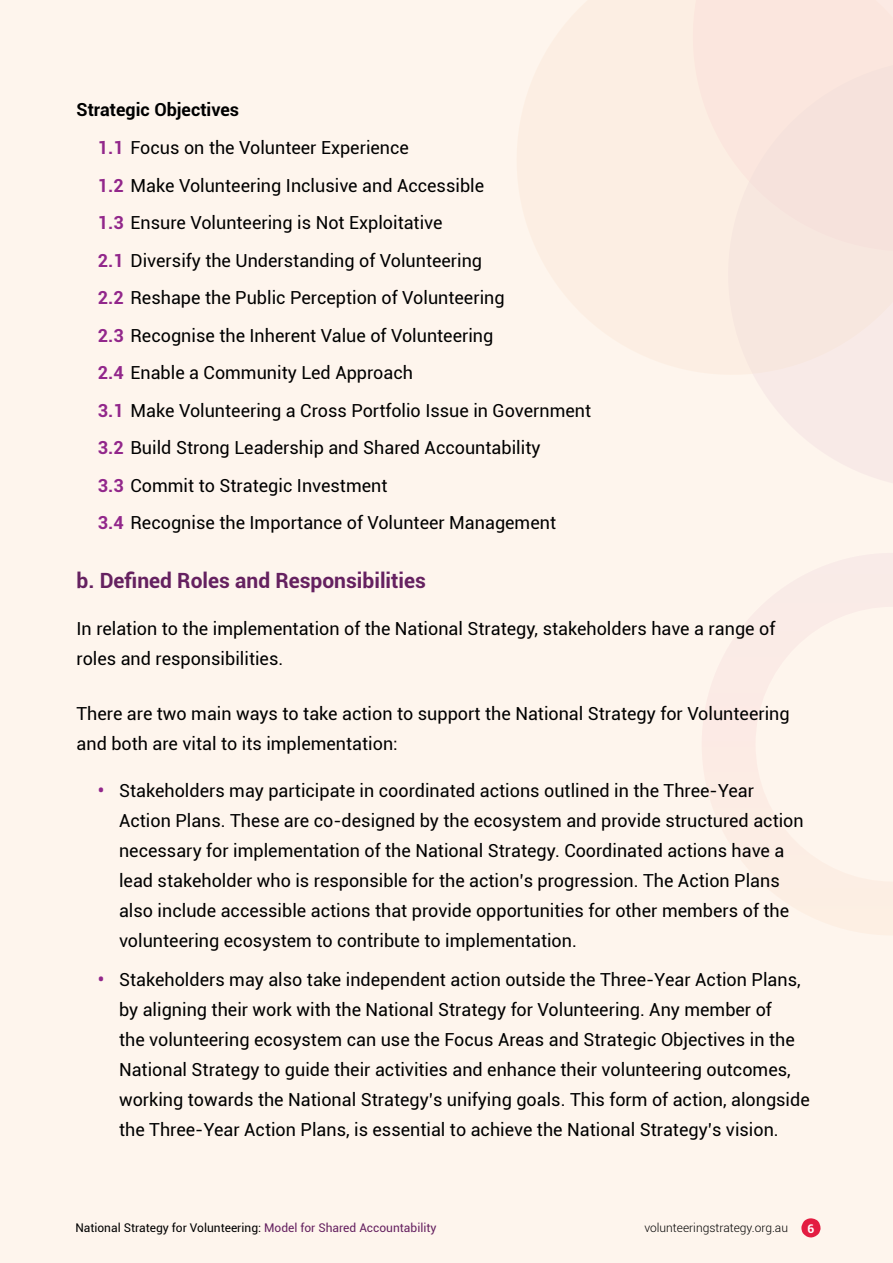
<style>
.page{position:relative;width:893px;height:1263px;background:#fef5ed}
.page>*{position:absolute;margin:0;border:0;box-sizing:border-box;transform-origin:0 0}
.intro_text__bold_purple{font:700 21px "Roboto";color:#652160}
.intro_text__light_black{font:18px/30px "Roboto";color:#000}
.Sub-sub_heading__black{font:700 18px "Roboto";color:#000}
.t1{font:12px "Roboto";color:#000}
.t2{font:300 12px "Roboto";color:#000}
.t3{font:700 12px "Roboto";color:#fff}
.s1{font-weight:700;color:#92278b}
.s2{color:#652160}
</style>
<div class="page">
<div style="left:692px;top:0;width:201px;height:88px;background:#fbe6de"></div>
<svg style="left:699px;top:30px;width:194px;height:453px;fill:#f8e7df"></svg>
<svg style="left:702px;top:693px;width:63px;height:54px"></svg>
<svg style="left:801px;top:1218px;width:20px;height:20px"></svg>
<p class="Sub-sub_heading__black" style="left:77px;top:96px;width:164px">Strategic Objectives</p>
<p class="intro_text__light_black" style="left:98px;top:132px;width:313px"><span class="s1">1.1</span> Focus on the Volunteer Experience</p>
<p class="intro_text__light_black" style="left:98px;top:169px;width:388px"><span class="s1">1.2</span> Make Volunteering Inclusive and Accessible</p>
<p class="intro_text__light_black" style="left:98px;top:207px;width:346px"><span class="s1">1.3</span> Ensure Volunteering is Not Exploitative</p>
<p class="intro_text__light_black" style="left:98px;top:245px;width:386px"><span class="s1">2.1</span> Diversify the Understanding of Volunteering</p>
<p class="intro_text__light_black" style="left:98px;top:282px;width:408px"><span class="s1">2.2</span> Reshape the Public Perception of Volunteering</p>
<p class="intro_text__light_black" style="left:98px;top:320px;width:397px"><span class="s1">2.3</span> Recognise the Inherent Value of Volunteering</p>
<p class="intro_text__light_black" style="left:98px;top:357px;width:317px"><span class="s1">2.4</span> Enable a Community Led Approach</p>
<p class="intro_text__light_black" style="left:98px;top:395px;width:495px"><span class="s1">3.1</span> Make Volunteering a Cross Portfolio Issue in Government</p>
<p class="intro_text__light_black" style="left:98px;top:432px;width:444px"><span class="s1">3.2</span> Build Strong Leadership and Shared Accountability</p>
<p class="intro_text__light_black" style="left:98px;top:470px;width:291px"><span class="s1">3.3</span> Commit to Strategic Investment</p>
<p class="intro_text__light_black" style="left:98px;top:507px;width:460px"><span class="s1">3.4</span> Recognise the Importance of Volunteer Management</p>
<p class="intro_text__bold_purple" style="left:77px;top:565px;width:351px">b. Defined Roles and Responsibilities</p>
<p class="intro_text__light_black" style="left:77px;top:613px;width:700px">In relation to the implementation of the National Strategy, stakeholders have a range of roles and responsibilities.</p>
<p class="intro_text__light_black" style="left:77px;top:698px;width:715px">There are two main ways to take action to support the National Strategy for Volunteering and both are vital to its implementation:</p>
<p class="intro_text__light_black" style="left:119px;top:775px;width:686px;text-indent:-21px"><span class="s1">•</span> Stakeholders may participate in coordinated actions outlined in the Three-Year Action Plans. These are co-designed by the ecosystem and provide structured action necessary for implementation of the National Strategy. Coordinated actions have a lead stakeholder who is responsible for the action’s progression. The Action Plans also include accessible actions that provide opportunities for other members of the volunteering ecosystem to contribute to implementation.</p>
<p class="intro_text__light_black" style="left:119px;top:964px;width:692px;text-indent:-21px"><span class="s1">•</span> Stakeholders may also take independent action outside the Three-Year Action Plans, by aligning their work with the National Strategy for Volunteering. Any member of<br>the volunteering ecosystem can use the Focus Areas and Strategic Objectives in the National Strategy to guide their activities and enhance their volunteering outcomes, working towards the National Strategy’s unifying goals. This form of action, alongside the Three-Year Action Plans, is essential to achieve the National Strategy’s vision.</p>
<p class="t1" style="left:75px;top:1220px;width:363px">National Strategy for Volunteering: <span class="s2">Model for Shared Accountability</span></p>
<p class="t2" style="left:644px;top:1220px;width:145px">volunteeringstrategy.org.au</p>
<p class="t3" style="left:807px;top:1220px;width:8px">6</p>
</div>
